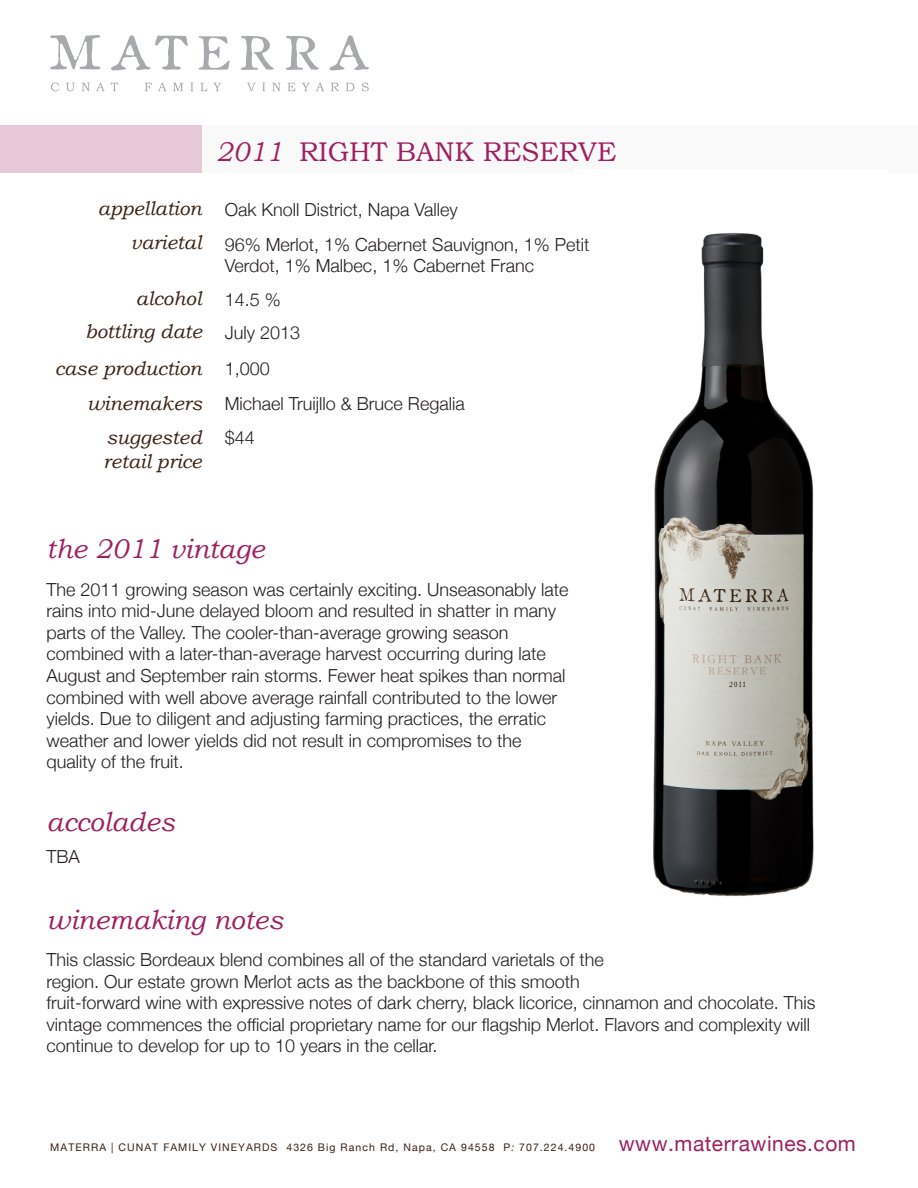
<style>
.page{position:relative;width:918px;height:1188px;background:#fff}
.page>*{position:absolute;margin:0;border:0;box-sizing:border-box;transform-origin:0 0}
.t1{font:italic 27px "Bookman Old Style";color:#9e1f62}
.t2{font:27px "Bookman Old Style";color:#9e1f62}
.t3{font:italic 19.5px/34.5px "Bookman Old Style";color:#3a2111;text-align:right}
.t4{font:300 18px/21.6px "Helvetica Neue";color:#231f20}
.t5{font:10.5px "Helvetica Neue";letter-spacing:.1em;color:#3a2111}
.s1{font-style:italic}
.s2{font-family:"Bookman Old Style";font-weight:400;font-style:italic;font-size:19.5px;color:#3a2111}
.s3{font-size:21px;color:#9e1f62}
</style>
<div class="page">
<div style="left:0;top:125px;width:201px;height:48px;background:#e7c9d9"></div>
<div style="left:201px;top:125px;width:717px;height:48px;background:#f9f9f9"></div>
<img style="left:653px;top:232px;width:161px;height:665px">
<svg style="left:50px;top:35px;width:50px;height:35px"></svg>
<svg style="left:111px;top:35px;width:77px;height:36px"></svg>
<svg style="left:198px;top:36px;width:32px;height:34px"></svg>
<svg style="left:241px;top:36px;width:33px;height:34px"></svg>
<svg style="left:286px;top:36px;width:33px;height:34px"></svg>
<svg style="left:329px;top:35px;width:40px;height:36px"></svg>
<svg style="left:51px;top:83px;width:8px;height:8px"></svg>
<svg style="left:66px;top:83px;width:9px;height:8px"></svg>
<svg style="left:82px;top:83px;width:8px;height:8px"></svg>
<svg style="left:96px;top:83px;width:9px;height:8px"></svg>
<svg style="left:111px;top:82px;width:8px;height:9px"></svg>
<svg style="left:145px;top:83px;width:7px;height:8px"></svg>
<svg style="left:158px;top:83px;width:8px;height:8px"></svg>
<svg style="left:173px;top:83px;width:10px;height:8px"></svg>
<svg style="left:190px;top:83px;width:4px;height:8px"></svg>
<svg style="left:200px;top:83px;width:21px;height:8px"></svg>
<svg style="left:247px;top:83px;width:9px;height:8px"></svg>
<svg style="left:262px;top:83px;width:3px;height:8px"></svg>
<svg style="left:272px;top:83px;width:9px;height:8px"></svg>
<svg style="left:287px;top:83px;width:9px;height:8px"></svg>
<svg style="left:302px;top:83px;width:8px;height:8px"></svg>
<svg style="left:316px;top:83px;width:8px;height:8px"></svg>
<svg style="left:331px;top:83px;width:8px;height:8px"></svg>
<svg style="left:346px;top:83px;width:8px;height:8px"></svg>
<svg style="left:362px;top:83px;width:7px;height:8px"></svg>
<h1 class="t2" style="left:216px;top:137px;width:402px"><span class="s1">2011</span> RIGHT BANK RESERVE</h1>
<p class="t3" style="left:98px;top:191px;width:105px">appellation</p>
<p class="t4" style="left:225px;top:232px;width:366px;text-indent:-94px"><span class="s2">varietal</span> 96% Merlot, 1% Cabernet Sauvignon, 1% Petit<br>Verdot, 1% Malbec, 1% Cabernet Franc</p>
<p class="t4" style="left:225px;top:198px;width:235px">Oak Knoll District, Napa Valley</p>
<p class="t3" style="left:85px;top:281px;width:118px;line-height:33.6px">alcohol bottling date</p>
<p class="t3" style="left:55px;top:351px;width:149px">case production winemakers suggested</p>
<p class="t3" style="left:103px;top:444px;width:100px">retail price</p>
<p class="t4" style="left:225px;top:288px;width:58px">14.5 %</p>
<p class="t4" style="left:225px;top:313px;width:241px;line-height:35.7px">July 2013<br>1,000<br>Michael Truijllo &amp; Bruce Regalia</p>
<p class="t4" style="left:225px;top:425px;width:32px">$44</p>
<h1 class="t1" style="left:47px;top:533px;width:220px">the 2011 vintage</h1>
<p class="t4" style="left:47px;top:577px;width:523px">The 2011 growing season was certainly exciting. Unseasonably late rains into mid-June delayed bloom and resulted in shatter in many parts of the Valley. The cooler-than-average growing season combined with a later-than-average harvest occurring during late August and September rain storms. Fewer heat spikes than normal combined with well above average rainfall contributed to the lower yields. Due to diligent and adjusting farming practices, the erratic weather and lower yields did not result in compromises to the quality of the fruit.</p>
<h1 class="t1" style="left:47px;top:806px;width:129px">accolades</h1>
<p class="t4" style="left:47px;top:845px;width:35px">TBA</p>
<h1 class="t1" style="left:47px;top:905px;width:238px">winemaking notes</h1>
<p class="t4" style="left:47px;top:947px;width:559px">This classic Bordeaux blend combines all of the standard varietals of the region. Our estate grown Merlot acts as the backbone of this smooth</p>
<p class="t4" style="left:47px;top:991px;width:770px">fruit-forward wine with expressive notes of dark cherry, black licorice, cinnamon and chocolate. This vintage commences the official proprietary name for our flagship Merlot. Flavors and complexity will continue to develop for up to 10 years in the cellar.</p>
<p class="t5" style="left:50px;top:1140px;width:807px">MATERRA | CUNAT FAMILY VINEYARDS 4326 Big Ranch Rd, Napa, CA 94558 P<span class="s1">:</span> 707.224.4900 <span class="s3">www.materrawines.com</span></p>
</div>
